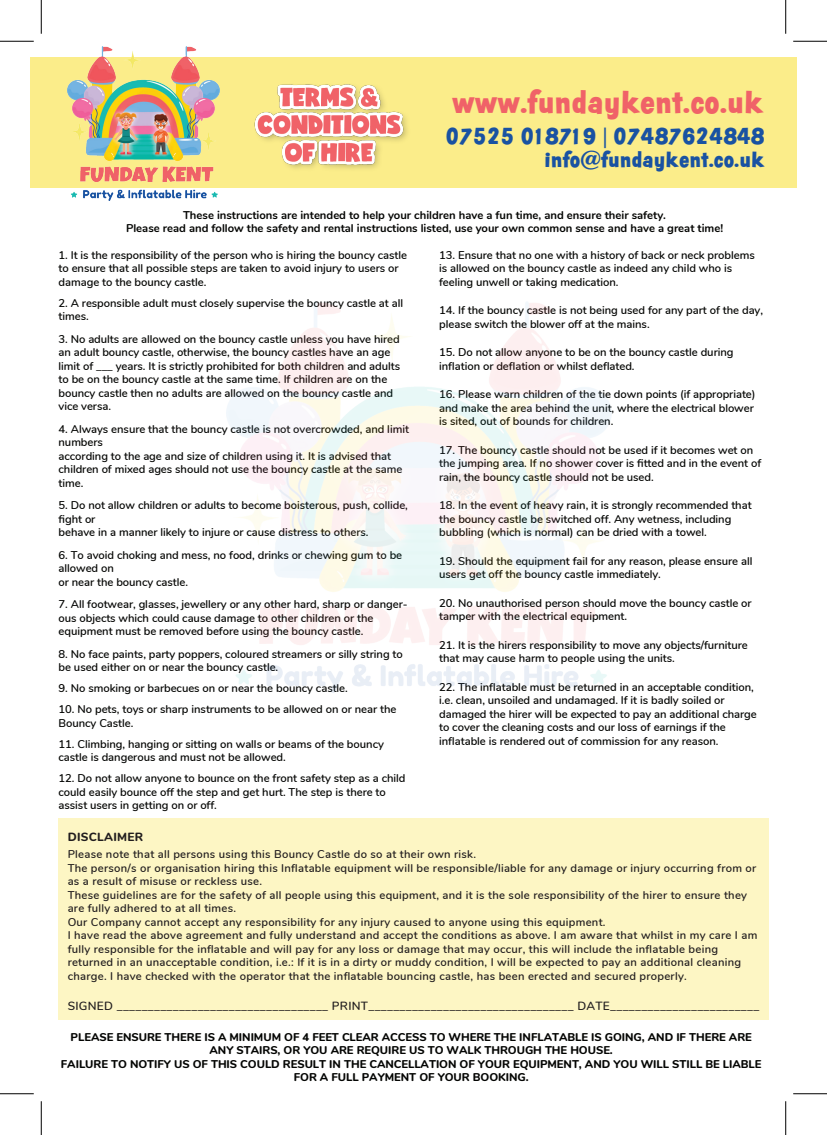
<style>
.page{position:relative;width:827px;height:1135px;background:#fff}
.page>*{position:absolute;margin:0;border:0;box-sizing:border-box;transform-origin:0 0}
.t1{font:32.5px "OPTI Majer Irregular";color:#f06268}
.t2{font:22.5px/22.5px "OPTI Majer Irregular";color:#1952a2;text-align:right}
.t3{font:600 11.88px "Nunito";letter-spacing:.025em;color:#211d1e}
.t4{font:800 11.88px "Nunito";letter-spacing:.025em;color:#211d1e}
.t5{font:600 11.25px/13.5px "Nunito";letter-spacing:-.005em;color:#040503}
.t6{font:600 11.25px/13.5px "Nunito";letter-spacing:.025em;color:#211d1e}
.t7{font:800 11.25px/13.5px "Nunito";letter-spacing:-.005em;color:#040503;text-align:center}
.t8{font:700 11.25px/13.5px "Nunito";color:#040503;text-align:center}
</style>
<div class="page">
<img style="left:252px;top:81px;width:160px;height:93px">
<img style="left:68px;top:47px;width:151px;height:154px">
<img style="left:226px;top:302px;width:385px;height:390px">
<hr style="left:0;top:41px;width:34px;height:1px;background:#000">
<hr style="left:793px;top:41px;width:34px;height:1px;background:#000">
<hr style="left:0;top:1093px;width:34px;height:1px;background:#000">
<hr style="left:793px;top:1093px;width:34px;height:1px;background:#000">
<hr style="left:41px;top:0;width:1px;height:34px;background:#000">
<hr style="left:41px;top:1101px;width:1px;height:34px;background:#000">
<hr style="left:785px;top:0;width:1px;height:34px;background:#000">
<hr style="left:785px;top:1101px;width:1px;height:34px;background:#000">
<h1 class="t1" style="left:452px;top:82px;width:313px">www.fundaykent.co.uk</h1>
<h2 class="t2" style="left:446px;top:125px;width:320px">07525 018719 | 07487624848 info@fundaykent.co.uk</h2>
<p class="t8" style="left:126px;top:207px;width:598px">These instructions are intended to help your children have a fun time, and ensure their safety.<br>Please read and follow the safety and rental instructions listed, use your own common sense and have a great time!</p>
<p class="t5" style="left:59px;top:247px;width:350px">1. It is the responsibility of the person who is hiring the bouncy castle to ensure that all possible steps are taken to avoid injury to users or damage to the bouncy castle.</p>
<p class="t5" style="left:59px;top:295px;width:346px">2. A responsible adult must closely supervise the bouncy castle at all times.</p>
<p class="t5" style="left:59px;top:331px;width:343px">3. No adults are allowed on the bouncy castle unless you have hired an adult bouncy castle, otherwise, the bouncy castles have an age limit of ___ years. It is strictly prohibited for both children and adults to be on the bouncy castle at the same time. If children are on the bouncy castle then no adults are allowed on the bouncy castle and vice versa.</p>
<p class="t5" style="left:59px;top:421px;width:352px">4. Always ensure that the bouncy castle is not overcrowded, and limit numbers<br>according to the age and size of children using it. It is advised that children of mixed ages should not use the bouncy castle at the same time.</p>
<p class="t5" style="left:59px;top:498px;width:351px">5. Do not allow children or adults to become boisterous, push, collide, fight or<br>behave in a manner likely to injure or cause distress to others.</p>
<p class="t5" style="left:59px;top:547px;width:345px">6. To avoid choking and mess, no food, drinks or chewing gum to be allowed on<br>or near the bouncy castle.</p>
<p class="t5" style="left:59px;top:597px;width:350px">7. All footwear, glasses, jewellery or any other hard, sharp or danger&shy;ous objects which could cause damage to other children or the equipment must be removed before using the bouncy castle.</p>
<p class="t5" style="left:59px;top:646px;width:346px">8. No face paints, party poppers, coloured streamers or silly string to be used either on or near the bouncy castle.</p>
<p class="t5" style="left:59px;top:681px;width:291px">9. No smoking or barbecues on or near the bouncy castle.</p>
<p class="t5" style="left:59px;top:702px;width:339px">10. No pets, toys or sharp instruments to be allowed on or near the<br>Bouncy Castle.</p>
<p class="t5" style="left:59px;top:736px;width:327px">11. Climbing, hanging or sitting on walls or beams of the bouncy castle is dangerous and must not be allowed.</p>
<p class="t5" style="left:59px;top:771px;width:348px">12. Do not allow anyone to bounce on the front safety step as a child could easily bounce off the step and get hurt. The step is there to assist users in getting on or off.</p>
<p class="t5" style="left:439px;top:247px;width:317px">13. Ensure that no one with a history of back or neck problems is allowed on the bouncy castle as indeed any child who is feeling unwell or taking medication.</p>
<p class="t5" style="left:439px;top:303px;width:325px">14. If the bouncy castle is not being used for any part of the day, please switch the blower off at the mains.</p>
<p class="t5" style="left:439px;top:345px;width:296px">15. Do not allow anyone to be on the bouncy castle during inflation or deflation or whilst deflated.</p>
<p class="t5" style="left:439px;top:387px;width:318px">16. Please warn children of the tie down points (if appropriate) and make the area behind the unit, where the electrical blower is sited, out of bounds for children.</p>
<p class="t5" style="left:439px;top:442px;width:323px">17. The bouncy castle should not be used if it becomes wet on the jumping area. If no shower cover is fitted and in the event of rain, the bouncy castle should not be used.</p>
<p class="t5" style="left:439px;top:498px;width:314px">18. In the event of heavy rain, it is strongly recommended that the bouncy castle be switched off. Any wetness, including bubbling (which is normal) can be dried with a towel.</p>
<p class="t5" style="left:439px;top:553px;width:315px">19. Should the equipment fail for any reason, please ensure all users get off the bouncy castle immediately.</p>
<p class="t5" style="left:439px;top:595px;width:314px">20. No unauthorised person should move the bouncy castle or tamper with the electrical equipment.</p>
<p class="t5" style="left:439px;top:637px;width:310px">21. It is the hirers responsibility to move any objects/furniture that may cause harm to people using the units.</p>
<p class="t5" style="left:439px;top:679px;width:319px">22. The inflatable must be returned in an acceptable condition, i.e. clean, unsoiled and undamaged. If it is badly soiled or damaged the hirer will be expected to pay an additional charge to cover the cleaning costs and our loss of earnings if the inflatable is rendered out of commission for any reason.</p>
<p class="t4" style="left:68px;top:828px;width:77px">DISCLAIMER</p>
<p class="t6" style="left:68px;top:847px;width:691px">Please note that all persons using this Bouncy Castle do so at their own risk.<br>The person/s or organisation hiring this Inflatable equipment will be responsible/liable for any damage or injury occurring from or as a result of misuse or reckless use.<br>These guidelines are for the safety of all people using this equipment, and it is the sole responsibility of the hirer to ensure they are fully adhered to at all times.<br>Our Company cannot accept any responsibility for any injury caused to anyone using this equipment.<br>I have read the above agreement and fully understand and accept the conditions as above. I am aware that whilst in my care I am fully responsible for the inflatable and will pay for any loss or damage that may occur, this will include the inflatable being returned in an unacceptable condition, i.e.: If it is in a dirty or muddy condition, I will be expected to pay an additional cleaning charge. I have checked with the operator that the inflatable bouncing castle, has been erected and secured properly.</p>
<p class="t3" style="left:68px;top:997px;width:693px">SIGNED __________________________________ PRINT_________________________________ DATE________________________</p>
<p class="t7" style="left:61px;top:1030px;width:702px">PLEASE ENSURE THERE IS A MINIMUM OF 4 FEET CLEAR ACCESS TO WHERE THE INFLATABLE IS GOING, AND IF THERE ARE ANY STAIRS, OR YOU ARE REQUIRE US TO WALK THROUGH THE HOUSE.<br>FAILURE TO NOTIFY US OF THIS COULD RESULT IN THE CANCELLATION OF YOUR EQUIPMENT, AND YOU WILL STILL BE LIABLE FOR A FULL PAYMENT OF YOUR BOOKING.</p>
</div>
